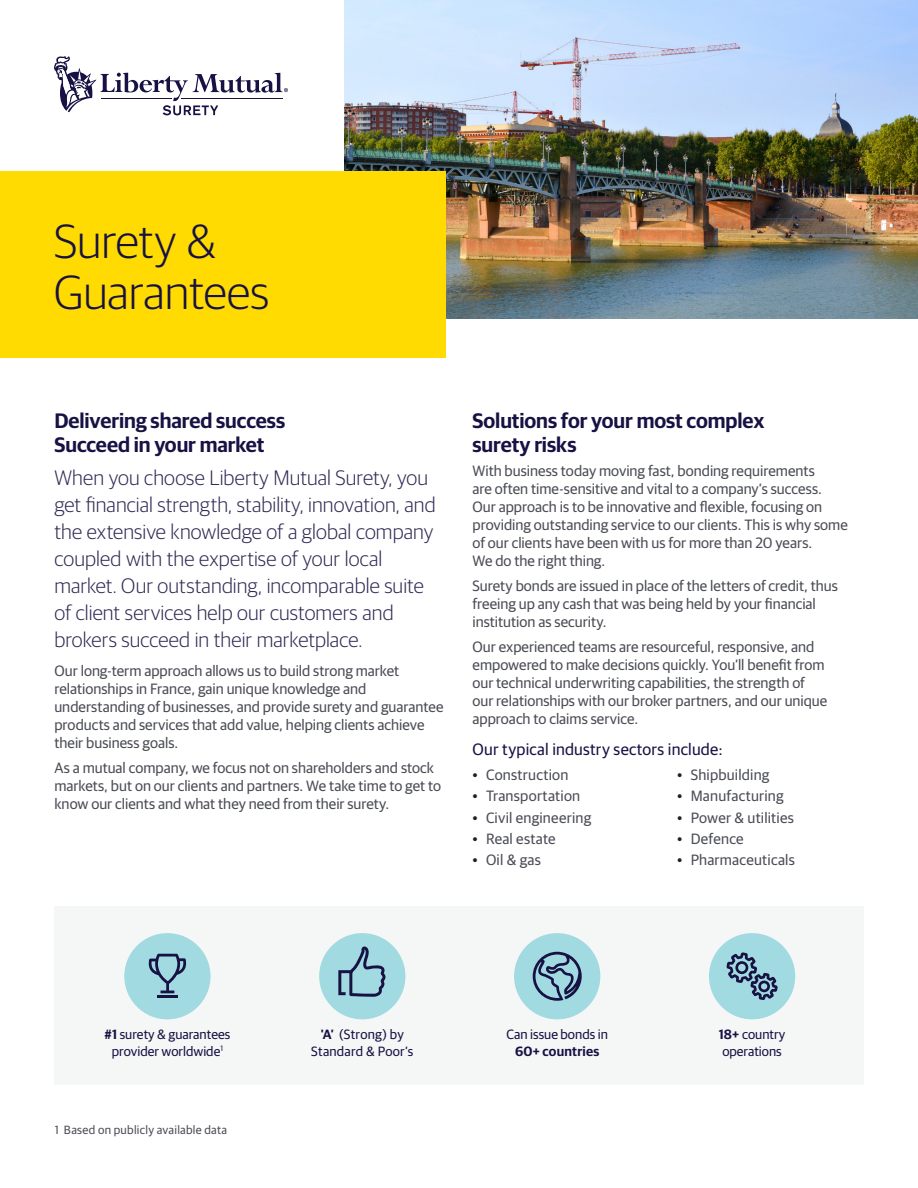
<style>
.page{position:relative;width:918px;height:1188px;background:#fff}
.page>*{position:absolute;margin:0;border:0;box-sizing:border-box;transform-origin:0 0}
.t1{font:300 48px/51px "Guardian Sans";letter-spacing:-.005em;color:#171243}
.Intro{font:300 21px/27px "Guardian Sans";letter-spacing:.005em;color:#312a54}
.Head_1{font:600 21px/24px "Guardian Sans";letter-spacing:-.005em;color:#171243}
.Head_2{font:16.5px "Guardian Sans";letter-spacing:.015em;color:#171243}
.Body{font:15px/18px "Guardian Sans";color:#4b4d56}
.Body-2{font:15px "Guardian Sans";letter-spacing:.02em;color:#4b4d56}
.t2{font:13.5px/16.5px "Guardian Sans";color:#171243;text-align:center}
.Footnote{font:12px "Guardian Sans";letter-spacing:.025em;color:#4b4d56}
.s1{color:#231f20}
.s2{font-weight:600}
</style>
<div class="page">
<div style="left:54px;top:906px;width:810px;height:178px;background:#f5f7f7"></div>
<img style="left:344px;top:0;width:574px;height:319px">
<div style="left:0;top:171px;width:446px;height:187px;background:#ffdb01"></div>
<div style="left:709px;top:933px;width:86px;height:86px;background:#a1dae0;border-radius:50%"></div>
<svg style="left:726px;top:952px;width:52px;height:48px"></svg>
<div style="left:124px;top:933px;width:87px;height:86px;background:#a1dae0;border-radius:50%"></div>
<svg style="left:148px;top:954px;width:39px;height:39px"></svg>
<hr style="left:158px;top:995px;width:20px;height:3px;background:#171243">
<div style="left:319px;top:933px;width:86px;height:86px;background:#a1dae0;border-radius:50%"></div>
<svg style="left:338px;top:946px;width:48px;height:51px"></svg>
<div style="left:514px;top:933px;width:86px;height:86px;background:#a1dae0;border-radius:50%"></div>
<svg style="left:533px;top:952px;width:49px;height:49px"></svg>
<svg style="left:54px;top:56px;width:234px;height:59px"></svg>
<hr style="left:101px;top:98px;width:70px;height:1px;background:#171243">
<hr style="left:181px;top:98px;width:102px;height:1px;background:#171243">
<p class="t1" style="left:54px;top:213px;width:217px">Surety &amp;<br>Guarantees</p>
<p class="Head_1" style="left:54px;top:407px;width:232px">Delivering shared success<br>Succeed in your market</p>
<p class="Intro" style="left:54px;top:463px;width:383px">When you choose Liberty Mutual Surety, you get financial strength, stability, innovation, and the extensive knowledge of a global company coupled with the expertise of your local market. Our outstanding, incomparable suite of client services help our customers and brokers succeed in their marketplace.</p>
<p class="Body" style="left:54px;top:661px;width:391px">Our long-term approach allows us to build strong market relationships in France, gain unique knowledge and understanding of businesses, and provide surety and guarantee products and services that add value, helping clients achieve their business goals.</p>
<p class="Body" style="left:54px;top:758px;width:388px">As a mutual company, we focus not on shareholders and stock markets, but on our clients and partners. We take time to get to know our clients and what they need from their surety.</p>
<p class="Head_1" style="left:472px;top:407px;width:294px">Solutions for your most complex surety risks</p>
<p class="Body" style="left:472px;top:461px;width:377px">With business today moving fast, bonding requirements<br>are often time-sensitive and vital to a company’s success.<br>Our approach is to be innovative and flexible, focusing on providing outstanding service to our clients. This is why some of our clients have been with us for more than 20 years.<br>We do the right thing.</p>
<p class="Body" style="left:472px;top:576px;width:367px">Surety bonds are issued in place of the letters of credit, thus freeing up any cash that was being held by your financial institution as security.</p>
<p class="Body" style="left:472px;top:637px;width:356px">Our experienced teams are resourceful, responsive, and empowered to make decisions quickly. You’ll benefit from our technical underwriting capabilities, the strength of our relationships with our broker partners, and our unique approach to claims service.</p>
<p class="Head_2" style="left:472px;top:738px;width:252px">Our typical industry sectors include:</p>
<p class="Body" style="left:472px;top:765px;width:98px"><span class="s1">•</span> Construction</p>
<p class="Body" style="left:472px;top:786px;width:109px"><span class="s1">•</span> Transportation</p>
<p class="Body" style="left:472px;top:807px;width:120px"><span class="s1">•</span> Civil engineering</p>
<p class="Body" style="left:472px;top:829px;width:85px"><span class="s1">•</span> Real estate</p>
<p class="Body" style="left:472px;top:850px;width:70px"><span class="s1">•</span> Oil &amp; gas</p>
<p class="Body" style="left:677px;top:765px;width:94px"><span class="s1">•</span> Shipbuilding</p>
<p class="Body" style="left:677px;top:786px;width:108px"><span class="s1">•</span> Manufacturing</p>
<p class="Body" style="left:677px;top:807px;width:118px"><span class="s1">•</span> Power &amp; utilities</p>
<p class="Body-2" style="left:677px;top:828px;width:68px"><span class="s1">•</span> Defence</p>
<p class="Body" style="left:677px;top:850px;width:119px"><span class="s1">•</span> Pharmaceuticals</p>
<p class="t2" style="left:104px;top:1025px;width:127px"><span class="s2">#1</span> surety &amp; guarantees provider worldwide<sup>1</sup></p>
<p class="t2" style="left:506px;top:1025px;width:103px">Can issue bonds in<br><span class="s2">60+ countries</span></p>
<p class="t2" style="left:311px;top:1025px;width:103px"><span class="s2">'A’</span> (Strong) by<br>Standard &amp; Poor’s</p>
<p class="t2" style="left:719px;top:1025px;width:68px;text-align:left"><span class="s2">18+</span> country operations</p>
<p class="Footnote" style="left:55px;top:1121px;width:174px">1 Based on publicly available data</p>
</div>
